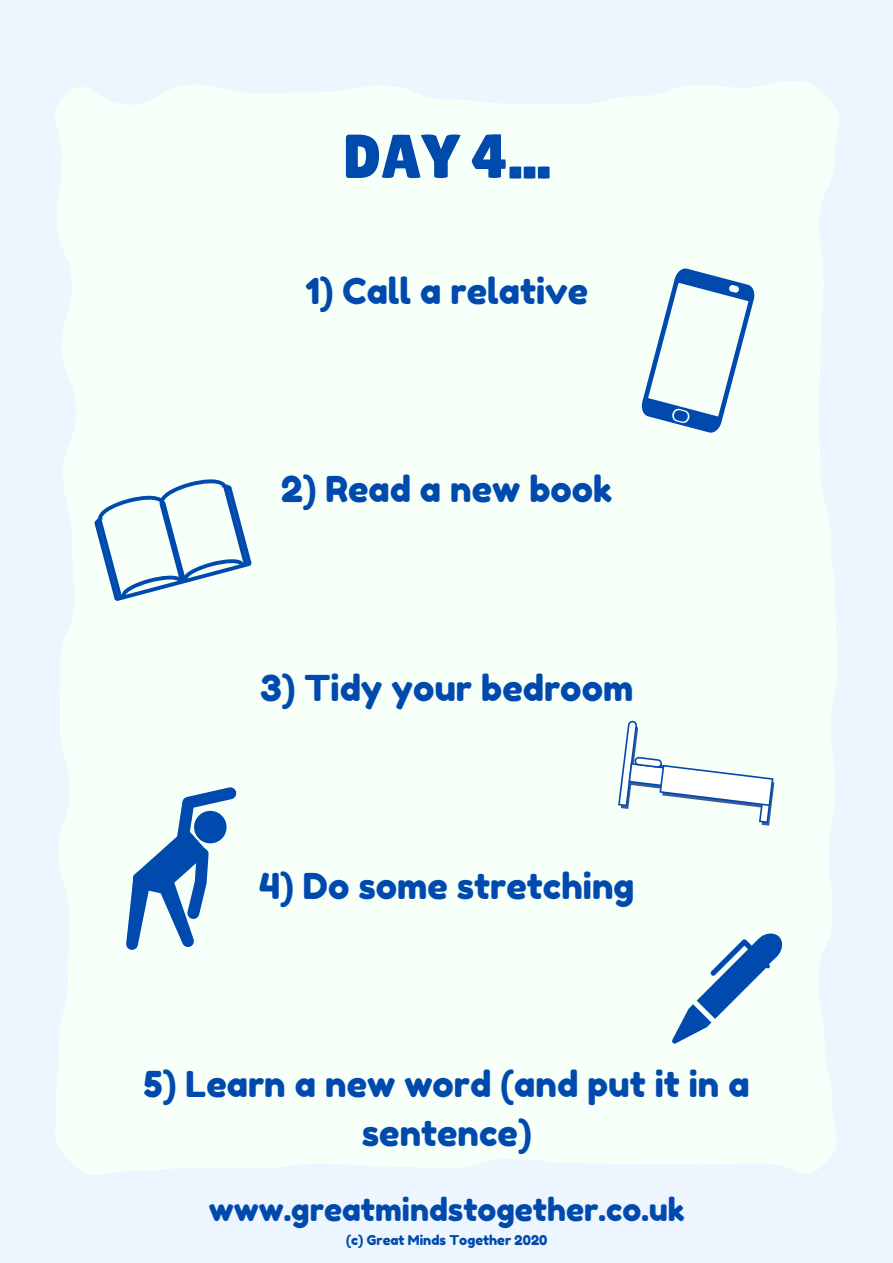
<style>
.page{position:relative;width:893px;height:1263px;background:#f7fff9}
.page>*{position:absolute;margin:0;border:0;box-sizing:border-box;transform-origin:0 0}
.t1{font:61.88px "Lilita One";color:#004aad}
.t2{font:35.62px/49.5px "Fredoka One";color:#004aad;text-align:center}
.t3{font:31.5px "Fredoka One";color:#004aad}
.t4{font:13.5px "Fredoka One";color:#004aad}
</style>
<div class="page">
<svg style="left:641px;top:268px;width:114px;height:165px"></svg>
<svg style="left:94px;top:479px;width:158px;height:122px"></svg>
<svg style="left:618px;top:720px;width:157px;height:106px"></svg>
<svg style="left:126px;top:787px;width:111px;height:163px"></svg>
<svg style="left:672px;top:933px;width:111px;height:110px"></svg>
<h1 class="t1" style="left:343px;top:121px;width:209px">DAY 4...</h1>
<p class="t2" style="left:305px;top:266px;width:284px">1) Call a relative</p>
<p class="t2" style="left:281px;top:464px;width:333px">2) Read a new book</p>
<p class="t2" style="left:260px;top:663px;width:375px">3) Tidy your bedroom</p>
<p class="t2" style="left:259px;top:861px;width:377px">4) Do some stretching</p>
<p class="t2" style="left:144px;top:1059px;width:607px">5) Learn a new word (and put it in a sentence)</p>
<p class="t3" style="left:209px;top:1190px;width:477px">www.greatmindstogether.co.uk</p>
<p class="t4" style="left:346px;top:1232px;width:203px">(c) Great Minds Together 2020</p>
</div>
